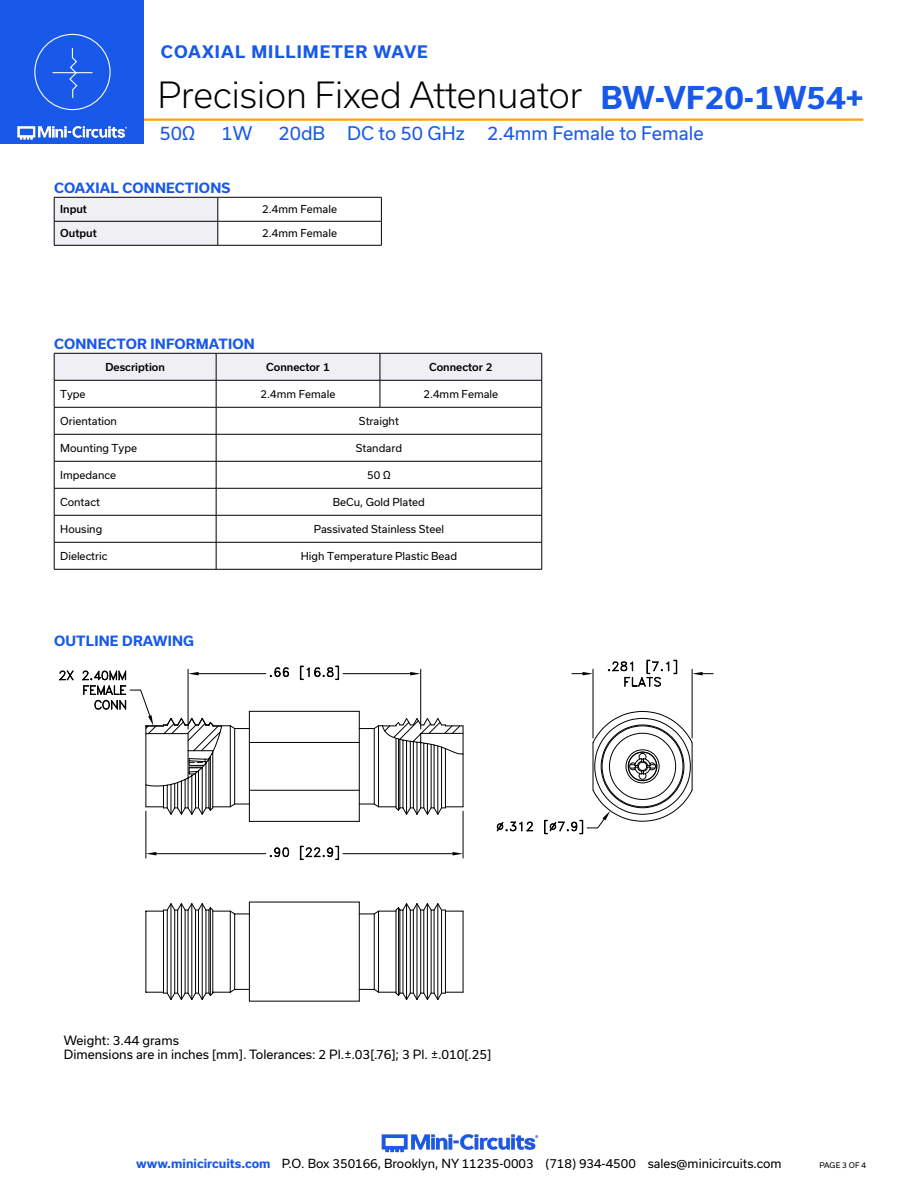
<style>
.page{position:relative;width:918px;height:1188px;background:#fff}
.page>*{position:absolute;margin:0;border:0;box-sizing:border-box;transform-origin:0 0}
.t1{font:300 34.5px "Usual";color:#000}
.t2{font:700 30px "Usual";color:#1859ea}
.t3{font:18px "Usual";color:#1859ea}
.t4{font:700 16.5px "Usual";letter-spacing:.065em;color:#1859ea}
.Blue_Headers{font:700 13.5px "Usual";letter-spacing:.015em;color:#1859ea}
.t5{font:12.3px/14.7px "Usual";color:#000}
.t6{font:12px "Usual";color:#000}
.Table_Body_Center{font:10.5px "Usual";color:#000}
.Table_Body_Left_Just{font:10.5px "Usual";color:#000}
.Table_Header_Center{font:500 10.5px "Usual";color:#000}
.t7{font:7.5px "Usual";color:#000}
.s1{font-weight:700;color:#1859ea}
</style>
<div class="page">
<img style="left:381px;top:1134px;width:158px;height:19px">
<hr style="left:130px;top:118px;width:733px;height:3px;background:#ffa300">
<div style="left:0;top:0;width:144px;height:144px;background:#1859ea"></div>
<img style="left:17px;top:120px;width:128px;height:20px">
<hr style="left:218px;top:197px;width:164px;height:1px;background:#000">
<hr style="left:218px;top:221px;width:164px;height:1px;background:#000">
<svg style="left:54px;top:197px;width:165px;height:48px"></svg>
<svg style="left:381px;top:197px;width:1px;height:48px"></svg>
<hr style="left:54px;top:245px;width:164px;height:1px;background:#000">
<hr style="left:218px;top:245px;width:164px;height:1px;background:#000">
<svg style="left:59px;top:670px;width:15px;height:11px"></svg>
<hr style="left:463px;top:811px;width:1px;height:47px;background:#000">
<hr style="left:146px;top:811px;width:1px;height:47px;background:#000">
<hr style="left:343px;top:853px;width:110px;height:1px;background:#000">
<hr style="left:156px;top:853px;width:110px;height:1px;background:#000">
<svg style="left:453px;top:852px;width:10px;height:3px"></svg>
<svg style="left:146px;top:852px;width:10px;height:3px"></svg>
<svg style="left:270px;top:847px;width:19px;height:10px"></svg>
<svg style="left:300px;top:846px;width:39px;height:14px"></svg>
<svg style="left:82px;top:665px;width:382px;height:157px"></svg>
<hr style="left:593px;top:669px;width:1px;height:69px;background:#000">
<hr style="left:692px;top:669px;width:1px;height:69px;background:#000">
<svg style="left:572px;top:672px;width:21px;height:3px"></svg>
<svg style="left:692px;top:672px;width:21px;height:3px"></svg>
<svg style="left:608px;top:660px;width:69px;height:27px"></svg>
<svg style="left:496px;top:821px;width:37px;height:11px"></svg>
<svg style="left:544px;top:711px;width:149px;height:123px"></svg>
<svg style="left:146px;top:901px;width:318px;height:101px"></svg>
<hr style="left:359px;top:902px;width:1px;height:99px;background:#000">
<div style="left:34px;top:34px;width:77px;height:76px;border:1px solid #fff;border-radius:50%"></div>
<hr style="left:53px;top:72px;width:39px;height:1px;background:#fff">
<svg style="left:68px;top:48px;width:10px;height:50px"></svg>
<svg style="left:54px;top:353px;width:489px;height:216px"></svg>
<hr style="left:54px;top:569px;width:162px;height:1px;background:#000">
<hr style="left:216px;top:569px;width:164px;height:1px;background:#000">
<hr style="left:380px;top:569px;width:162px;height:1px;background:#000">
<h3 class="t4" style="left:161px;top:42px;width:268px">COAXIAL MILLIMETER WAVE</h3>
<h1 class="t1" style="left:158px;top:75px;width:426px">Precision Fixed Attenuator</h1>
<h2 class="t2" style="left:601px;top:80px;width:265px">BW-VF20-1W54+</h2>
<h3 class="t3" style="left:159px;top:123px;width:37px">50Ω</h3>
<h3 class="t3" style="left:221px;top:123px;width:32px">1W</h3>
<h3 class="t3" style="left:278px;top:123px;width:427px">20dB DC to 50 GHz 2.4mm Female to Female</h3>
<p class="Blue_Headers" style="left:54px;top:180px;width:178px">COAXIAL CONNECTIONS</p>
<p class="Table_Header_Center" style="left:60px;top:203px;width:28px">Input</p>
<p class="Table_Body_Center" style="left:262px;top:203px;width:76px">2.4mm Female</p>
<p class="Table_Header_Center" style="left:60px;top:227px;width:38px">Output</p>
<p class="Table_Body_Center" style="left:262px;top:227px;width:76px">2.4mm Female</p>
<p class="Blue_Headers" style="left:54px;top:336px;width:202px">CONNECTOR INFORMATION</p>
<p class="Table_Header_Center" style="left:105px;top:361px;width:61px">Description</p>
<p class="Table_Header_Center" style="left:266px;top:361px;width:65px">Connector 1</p>
<p class="Table_Header_Center" style="left:429px;top:361px;width:65px">Connector 2</p>
<p class="Table_Body_Left_Just" style="left:60px;top:388px;width:27px">Type</p>
<p class="Table_Body_Center" style="left:261px;top:388px;width:76px">2.4mm Female</p>
<p class="Table_Body_Center" style="left:423px;top:388px;width:76px">2.4mm Female</p>
<p class="Table_Body_Left_Just" style="left:60px;top:415px;width:58px">Orientation</p>
<p class="Table_Body_Center" style="left:359px;top:415px;width:42px">Straight</p>
<p class="Table_Body_Left_Just" style="left:60px;top:442px;width:78px">Mounting Type</p>
<p class="Table_Body_Center" style="left:356px;top:442px;width:48px">Standard</p>
<p class="Table_Body_Left_Just" style="left:60px;top:469px;width:58px">Impedance</p>
<p class="Table_Body_Center" style="left:367px;top:469px;width:25px">50 Ω</p>
<p class="Table_Body_Left_Just" style="left:60px;top:496px;width:41px">Contact</p>
<p class="Table_Body_Center" style="left:333px;top:496px;width:94px">BeCu, Gold Plated</p>
<p class="Table_Body_Left_Just" style="left:60px;top:523px;width:44px">Housing</p>
<p class="Table_Body_Center" style="left:314px;top:523px;width:132px">Passivated Stainless Steel</p>
<p class="Table_Body_Left_Just" style="left:60px;top:550px;width:49px">Dielectric</p>
<p class="Table_Body_Center" style="left:301px;top:550px;width:158px">High Temperature Plastic Bead</p>
<p class="Blue_Headers" style="left:54px;top:633px;width:142px">OUTLINE DRAWING</p>
<p class="t5" style="left:64px;top:1033px;width:429px">Weight: 3.44 grams<br>Dimensions are in inches [mm]. Tolerances: 2 Pl.±.03[.76]; 3 Pl. ±.010[.25]</p>
<p class="t6" style="left:136px;top:1157px;width:647px"><span class="s1">www.minicircuits.com</span> P.O. Box 350166, Brooklyn, NY 11235-0003 (718) 934-4500 sales@minicircuits.com</p>
<p class="t7" style="left:819px;top:1161px;width:48px">PAGE 3 OF 4</p>
</div>
